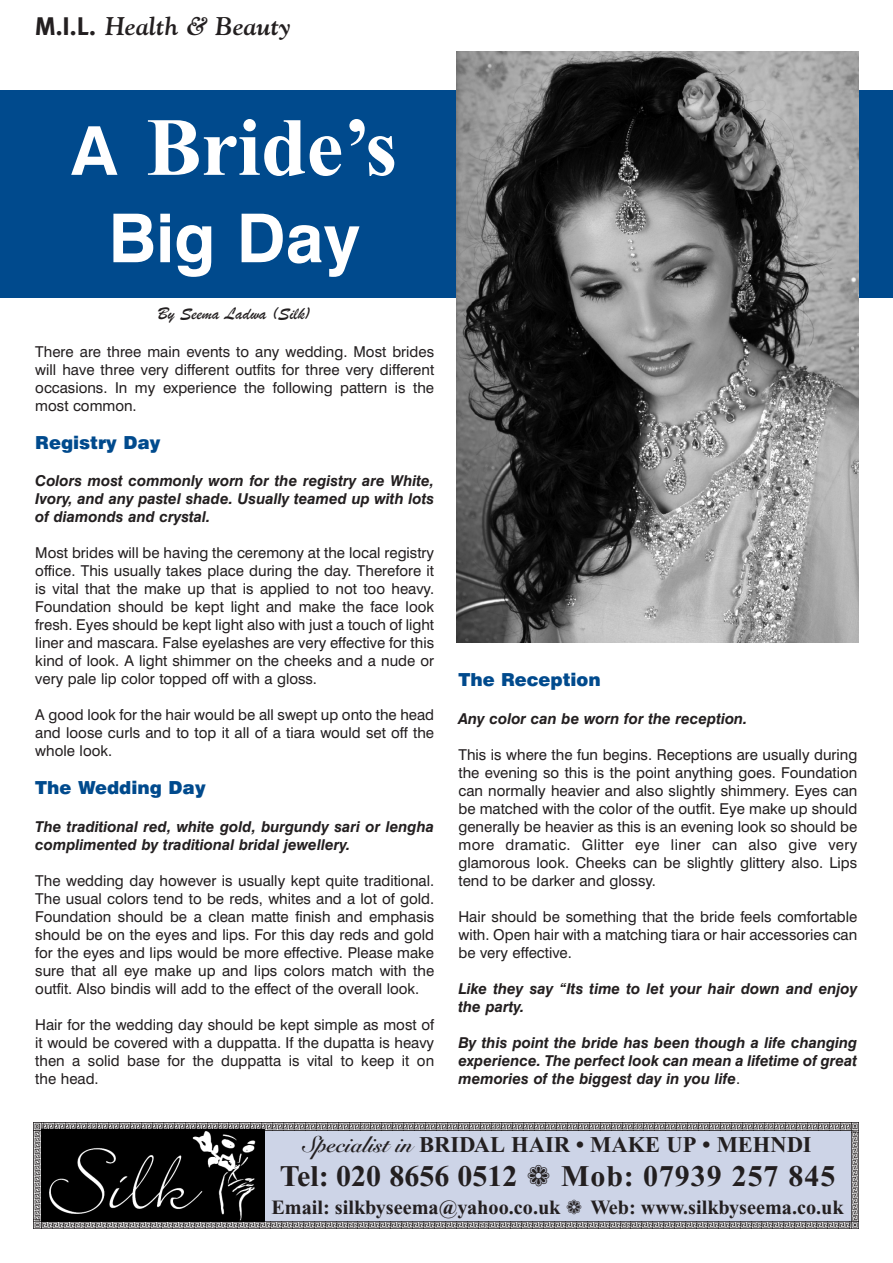
<style>
.page{position:relative;width:893px;height:1263px;background:#fff}
.page>*{position:absolute;margin:0;border:0;box-sizing:border-box;transform-origin:0 0}
.t1{font:700 82.5px "Times New Roman";color:#fff}
.t2{font:700 67.5px "Swiss 721 BT";color:#fff}
.t3{font:700 30px "Times New Roman";letter-spacing:.015em;color:#231f20}
.t4{font:italic 700 25.5px "Goudy";color:#231f20}
.t5{font:700 22.5px "Times New Roman";color:#231f20}
.t6{font:700 20.25px "Times New Roman";color:#231f20}
.t7{font:900 18px "Swiss 721 BT";color:#004a8d}
.t8{font:18px "Brush Script";color:#231f20}
.t9{font:15px/18px "Swiss 721 BT";color:#231f20;text-align:justify}
.t10{font:italic 700 15px/18px "Swiss 721 BT";color:#231f20;text-align:justify}
.s1{font-family:"Meta";font-style:normal}
.s2{font-family:"Swiss 721 BT";font-size:67.5px}
.s3{font-weight:400;font-style:normal}
.s4{font-family:"Snell Roundhand"}
</style>
<div class="page">
<div style="left:0;top:90px;width:893px;height:208px;background:#004a8d"></div>
<div style="left:41px;top:1130px;width:810px;height:91px;background:#cdd4e7"></div>
<svg style="left:34px;top:1123px;width:825px;height:9px;background:#919093"></svg>
<img style="left:851px;top:1132px;width:8px;height:87px">
<svg style="left:34px;top:1219px;width:825px;height:10px"></svg>
<img style="left:34px;top:1130px;width:7px;height:89px">
<img style="left:457px;top:51px;width:402px;height:591px">
<img style="left:41px;top:1129px;width:223px;height:92px">
<h3 class="t4" style="left:35px;top:16px;width:257px"><span class="s1">M.I.L.</span> Health &amp; Beauty</h3>
<h1 class="t1" style="left:71px;top:119px;width:327px"><span class="s2">A</span> Bride’s</h1>
<h2 class="t2" style="left:108px;top:209px;width:253px">Big Day</h2>
<p class="t8" style="left:158px;top:302px;width:154px">By Seema Ladwa (Silk)</p>
<p class="t9" style="left:35px;top:343px;width:400px">There are three main events to any wedding. Most brides will have three very different outfits for three very different occasions. In my experience the following pattern is the most common.</p>
<p class="t7" style="left:35px;top:435px;width:127px">Registry Day</p>
<p class="t10" style="left:35px;top:473px;width:400px">Colors most commonly worn for the registry are White, Ivory, and any pastel shade. Usually teamed up with lots of diamonds and crystal.</p>
<p class="t9" style="left:35px;top:545px;width:400px">Most brides will be having the ceremony at the local registry office. This usually takes place during the day. Therefore it is vital that the make up that is applied to not too heavy.<br>Foundation should be kept light and make the face look fresh. Eyes should be kept light also with just a touch of light liner and mascara. False eyelashes are very effective for this kind of look. A light shimmer on the cheeks and a nude or very pale lip color topped off with a gloss.</p>
<p class="t9" style="left:35px;top:707px;width:400px">A good look for the hair would be all swept up onto the head and loose curls and to top it all of a tiara would set off the whole look.</p>
<p class="t7" style="left:35px;top:780px;width:172px">The Wedding Day</p>
<p class="t10" style="left:35px;top:819px;width:400px">The traditional red, white gold, burgundy sari or lengha complimented by traditional bridal jewellery.</p>
<p class="t9" style="left:35px;top:872px;width:400px">The wedding day however is usually kept quite traditional.<br>The usual colors tend to be reds, whites and a lot of gold.<br>Foundation should be a clean matte finish and emphasis should be on the eyes and lips. For this day reds and gold for the eyes and lips would be more effective. Please make sure that all eye make up and lips colors match with the outfit. Also bindis will add to the effect of the overall look.</p>
<p class="t9" style="left:35px;top:1016px;width:400px">Hair for the wedding day should be kept simple as most of it would be covered with a duppatta. If the dupatta is heavy then a solid base for the duppatta is vital to keep it on the head.</p>
<p class="t7" style="left:458px;top:672px;width:144px">The Reception</p>
<p class="t10" style="left:458px;top:711px;width:291px">Any color can be worn for the reception.</p>
<p class="t9" style="left:458px;top:746px;width:400px">This is where the fun begins. Receptions are usually during the evening so this is the point anything goes. Foundation can normally heavier and also slightly shimmery. Eyes can be matched with the color of the outfit. Eye make up should generally be heavier as this is an evening look so should be more dramatic. Glitter eye liner can also give very glamorous look. Cheeks can be slightly glittery also. Lips tend to be darker and glossy.</p>
<p class="t9" style="left:458px;top:908px;width:400px">Hair should be something that the bride feels comfortable with. Open hair with a matching tiara or hair accessories can be very effective.</p>
<p class="t10" style="left:458px;top:981px;width:400px">Like they say “Its time to let your hair down and enjoy the party.</p>
<p class="t10" style="left:458px;top:1035px;width:400px">By this point the bride has been though a life changing experience. The perfect look can mean a lifetime of great memories of the biggest day in you life<span class="s3">.</span></p>
<h3 class="t5" style="left:304px;top:1137px;width:510px"><span class="s4">Specialist in</span> BRIDAL HAIR • MAKE UP • MEHNDI</h3>
<h3 class="t3" style="left:280px;top:1165px;width:557px">Tel: 020 8656 0512 ❁ Mob: 07939 257 845</h3>
<h3 class="t6" style="left:271px;top:1201px;width:574px">Email: silkbyseema@yahoo.co.uk ❁ Web: www.silkbyseema.co.uk</h3>
</div>
